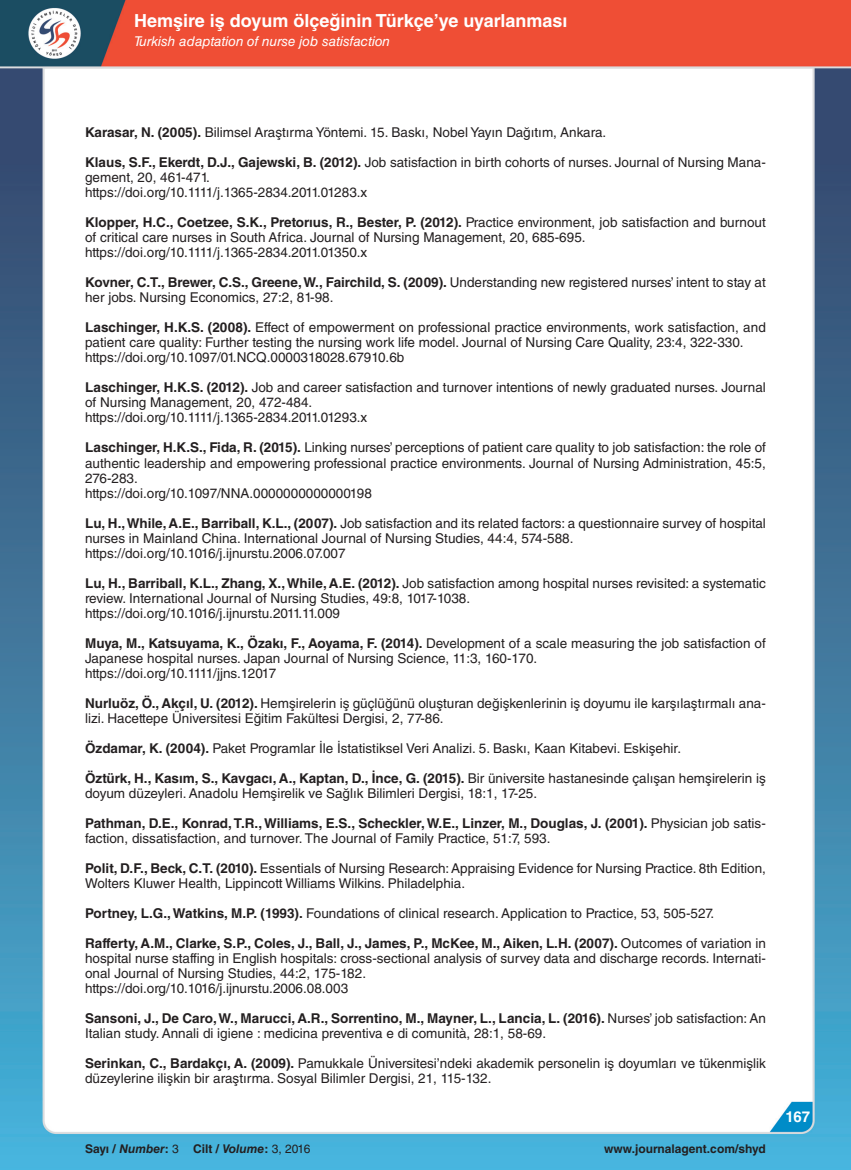
<style>
.page{position:relative;width:851px;height:1170px;background:#fff}
.page>*{position:absolute;margin:0;border:0;box-sizing:border-box;transform-origin:0 0}
.t1{font:700 18px "Helvetica LT Std";color:#fff}
.t2{font:700 15px "Helvetica LT Std";color:#fff}
.t3{font:13.5px/15px "Helvetica LT Std";color:#231f20}
.t4{font:italic 13.5px "Helvetica LT Std";color:#fff}
.t5{font:700 12px "Helvetica LT Std";color:#231f20}
.s1{font-weight:700}
.s2{font-style:italic}
.s3{font-weight:400}
</style>
<div class="page">
<img style="left:0;top:0;width:850px;height:1169px">
<h1 class="t1" style="left:134px;top:9px;width:435px">Hemşire iş doyum ölçeğinin Türkçe’ye uyarlanması</h1>
<p class="t4" style="left:134px;top:33px;width:257px">Turkish adaptation of nurse job satisfaction</p>
<p class="t3" style="left:85px;top:125px;width:522px"><span class="s1">Karasar, N. (2005).</span> Bilimsel Araştırma Yöntemi. 15. Baskı, Nobel Yayın Dağıtım, Ankara.</p>
<p class="t3" style="left:85px;top:155px;width:682px"><span class="s1">Klaus, S.F., Ekerdt, D.J., Gajewski, B. (2012).</span> Job satisfaction in birth cohorts of nurses. Journal of Nursing Mana&shy;gement, 20, 461-471.<br>https://doi.org/10.1111/j.1365-2834.2011.01283.x</p>
<p class="t3" style="left:85px;top:215px;width:682px"><span class="s1">Klopper, H.C., Coetzee, S.K., Pretorıus, R., Bester, P. (2012).</span> Practice environment, job satisfaction and burnout of critical care nurses in South Africa. Journal of Nursing Management, 20, 685-695. https://doi.org/10.1111/j.1365-2834.2011.01350.x</p>
<p class="t3" style="left:85px;top:275px;width:682px"><span class="s1">Kovner, C.T., Brewer, C.S., Greene, W., Fairchild, S. (2009).</span> Understanding new registered nurses’ intent to stay at her jobs. Nursing Economics, 27:2, 81-98.</p>
<p class="t3" style="left:85px;top:320px;width:682px"><span class="s1">Laschinger, H.K.S. (2008).</span> Effect of empowerment on professional practice environments, work satisfaction, and patient care quality: Further testing the nursing work life model. Journal of Nursing Care Quality, 23:4, 322-330. https://doi.org/10.1097/01.NCQ.0000318028.67910.6b</p>
<p class="t3" style="left:85px;top:380px;width:682px"><span class="s1">Laschinger, H.K.S. (2012).</span> Job and career satisfaction and turnover intentions of newly graduated nurses. Journal of Nursing Management, 20, 472-484.<br>https://doi.org/10.1111/j.1365-2834.2011.01293.x</p>
<p class="t3" style="left:85px;top:440px;width:682px"><span class="s1">Laschinger, H.K.S., Fida, R. (2015).</span> Linking nurses’ perceptions of patient care quality to job satisfaction: the role of authentic leadership and empowering professional practice environments. Journal of Nursing Administration, 45:5, 276-283.<br>https://doi.org/10.1097/NNA.0000000000000198</p>
<p class="t3" style="left:85px;top:515px;width:682px"><span class="s1">Lu, H., While, A.E., Barriball, K.L., (2007).</span> Job satisfaction and its related factors: a questionnaire survey of hospital nurses in Mainland China. International Journal of Nursing Studies, 44:4, 574-588. https://doi.org/10.1016/j.ijnurstu.2006.07.007</p>
<p class="t3" style="left:85px;top:575px;width:682px"><span class="s1">Lu, H., Barriball, K.L., Zhang, X., While, A.E. (2012).</span> Job satisfaction among hospital nurses revisited: a systematic review. International Journal of Nursing Studies, 49:8, 1017-1038.<br>https://doi.org/10.1016/j.ijnurstu.2011.11.009</p>
<p class="t3" style="left:85px;top:635px;width:682px"><span class="s1">Muya, M., Katsuyama, K., Özakı, F., Aoyama, F. (2014).</span> Development of a scale measuring the job satisfaction of<br>Japanese hospital nurses. Japan Journal of Nursing Science, 11:3, 160-170.<br>https://doi.org/10.1111/jjns.12017</p>
<p class="t3" style="left:85px;top:695px;width:682px"><span class="s1">Nurluöz, Ö., Akçıl, U. (2012).</span> Hemşirelerin iş güçlüğünü oluşturan değişkenlerinin iş doyumu ile karşılaştırmalı ana&shy;lizi. Hacettepe Üniversitesi Eğitim Fakültesi Dergisi, 2, 77-86.</p>
<p class="t3" style="left:85px;top:740px;width:597px"><span class="s1">Özdamar, K. (2004).</span> Paket Programlar İle İstatistiksel Veri Analizi. 5. Baskı, Kaan Kitabevi. Eskişehir.</p>
<p class="t3" style="left:85px;top:770px;width:682px"><span class="s1">Öztürk, H., Kasım, S., Kavgacı, A., Kaptan, D., İnce, G. (2015).</span> Bir üniversite hastanesinde çalışan hemşirelerin iş doyum düzeyleri. Anadolu Hemşirelik ve Sağlık Bilimleri Dergisi, 18:1, 17-25.</p>
<p class="t3" style="left:85px;top:815px;width:682px"><span class="s1">Pathman, D.E., Konrad, T.R., Williams, E.S., Scheckler, W.E., Linzer, M., Douglas, J. (2001).</span> Physician job satis&shy;faction, dissatisfaction, and turnover. The Journal of Family Practice, 51:7, 593.</p>
<p class="t3" style="left:85px;top:860px;width:682px"><span class="s1">Polit, D.F., Beck, C.T. (2010).</span> Essentials of Nursing Research: Appraising Evidence for Nursing Practice. 8th Edition,<br>Wolters Kluwer Health, Lippincott Williams Wilkins. Philadelphia.</p>
<p class="t3" style="left:85px;top:905px;width:630px"><span class="s1">Portney, L.G., Watkins, M.P. (1993).</span> Foundations of clinical research. Application to Practice, 53, 505-527.</p>
<p class="t3" style="left:85px;top:935px;width:682px"><span class="s1">Rafferty, A.M., Clarke, S.P., Coles, J., Ball, J., James, P., McKee, M., Aiken, L.H. (2007).</span> Outcomes of variation in hospital nurse staffing in English hospitals: cross-sectional analysis of survey data and discharge records. Internati&shy;onal Journal of Nursing Studies, 44:2, 175-182.<br>https://doi.org/10.1016/j.ijnurstu.2006.08.003</p>
<p class="t3" style="left:85px;top:1010px;width:682px"><span class="s1">Sansoni, J., De Caro, W., Marucci, A.R., Sorrentino, M., Mayner, L., Lancia, L. (2016).</span> Nurses’ job satisfaction: An<br>Italian study. Annali di igiene : medicina preventiva e di comunità, 28:1, 58-69.</p>
<p class="t3" style="left:85px;top:1055px;width:682px"><span class="s1">Serinkan, C., Bardakçı, A. (2009).</span> Pamukkale Üniversitesi’ndeki akademik personelin iş doyumları ve tükenmişlik düzeylerine ilişkin bir araştırma. Sosyal Bilimler Dergisi, 21, 115-132.</p>
<p class="t5" style="left:85px;top:1141px;width:227px">Sayı / <span class="s2">Number</span>: <span class="s3">3</span> Cilt / <span class="s2">Volume</span>: <span class="s3">3, 2016</span></p>
<p class="t5" style="left:604px;top:1141px;width:163px">www.journalagent.com/shyd</p>
<p class="t2" style="left:785px;top:1107px;width:26px">167</p>
</div>
